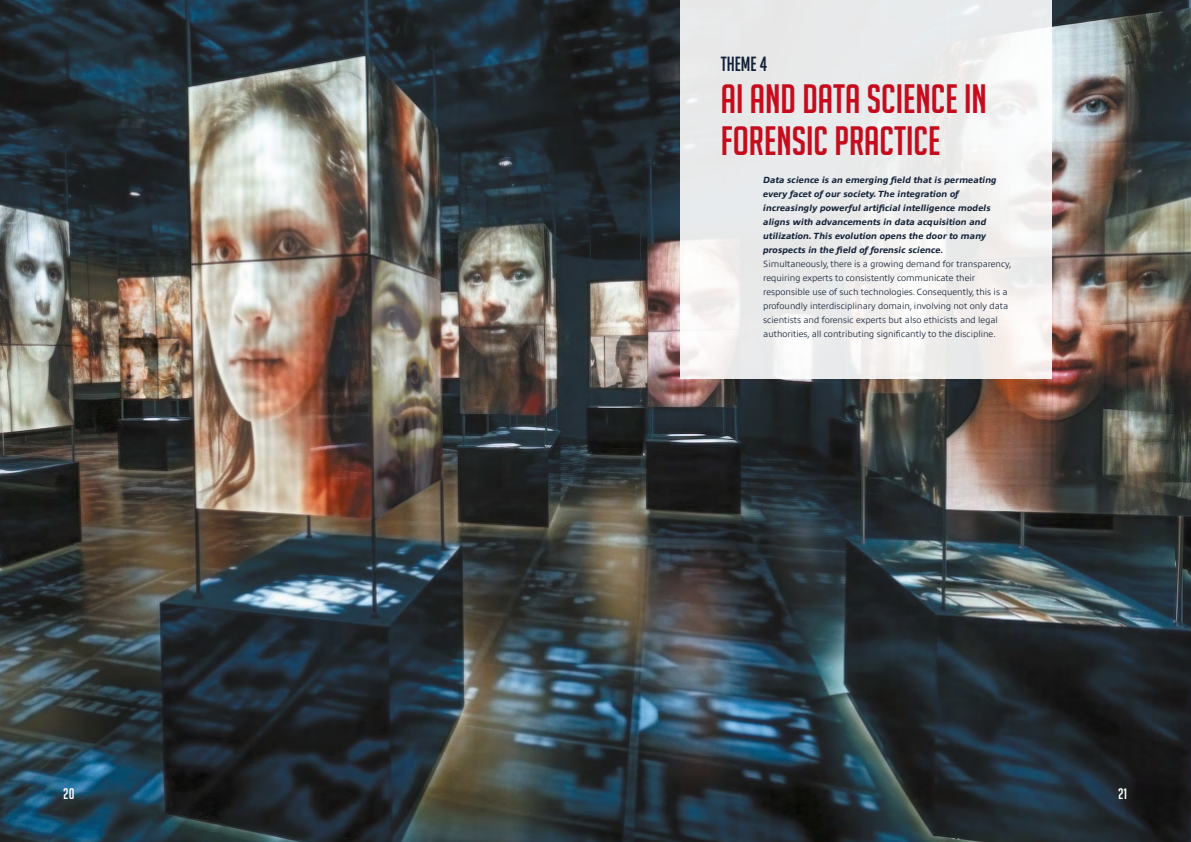
<style>
.page{position:relative;width:1191px;height:842px;background:#fff}
.page>*{position:absolute;margin:0;border:0;box-sizing:border-box;transform-origin:0 0}
.t1{font:40px/42px "Big Noodle Titling";color:#c60b1d}
.t2{font:20px "Big Noodle Titling";color:#122136}
.t3{font:15px "Big Noodle Titling";color:#fff}
.t4{font:300 9px/14px "Allumi Std";color:#122136}
.s1{font-weight:800;font-style:italic}
.s2{font-weight:700}
</style>
<div class="page">
<img style="left:0;top:0;width:1191px;height:842px">
<svg style="left:680px;top:0;width:371px;height:379px;fill:#e9ebeb"></svg>
<h2 class="t2" style="left:720px;top:53px;width:48px">THEME 4</h2>
<h1 class="t1" style="left:720px;top:77px;width:268px">AI AND DATA SCIENCE IN<br>FORENSIC PRACTICE</h1>
<p class="t4" style="left:763px;top:173px;width:250px"><span class="s1">Data science is an emerging field that is permeating every facet of our society. The integration of increasingly powerful artificial intelligence models aligns with advancements in data acquisition and utilization. This evolution opens the door to many prospects in the field of forensic science</span><span class="s2">.<br></span>Simultaneously, there is a growing demand for transparency, requiring experts to consistently communicate their responsible use of such technologies. Consequently, this is a profoundly interdisciplinary domain, involving not only data scientists and forensic experts but also ethicists and legal authorities, all contributing significantly to the discipline.</p>
<h3 class="t3" style="left:63px;top:785px;width:13px">20</h3>
<h3 class="t3" style="left:1118px;top:785px;width:11px">21</h3>
</div>
